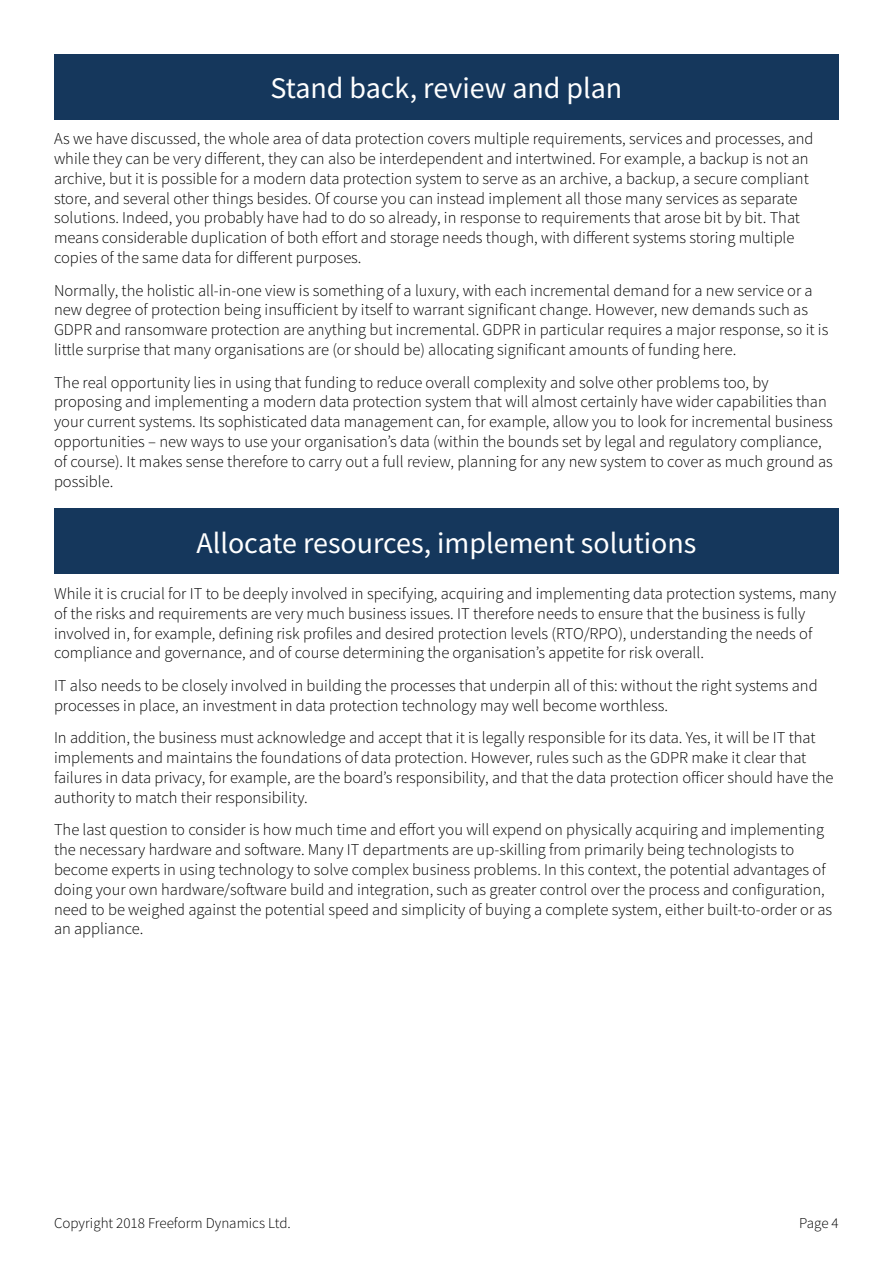
<style>
.page{position:relative;width:893px;height:1263px;background:#fff}
.page>*{position:absolute;margin:0;border:0;box-sizing:border-box;transform-origin:0 0}
.t1{font:30px "Source Sans Pro";color:#fff}
.t2{font:300 16.5px/19.8px "Source Sans Pro";color:#000}
.t3{font:300 15px "Source Sans Pro";color:#000}
</style>
<div class="page">
<div style="left:54px;top:54px;width:785px;height:65px;background:#15375c"></div>
<div style="left:54px;top:509px;width:785px;height:65px;background:#15375c"></div>
<h1 class="t1" style="left:271px;top:69px;width:353px">Stand back, review and plan</h1>
<p class="t2" style="left:54px;top:129px;width:761px">As we have discussed, the whole area of data protection covers multiple requirements, services and processes, and while they can be very different, they can also be interdependent and intertwined. For example, a backup is not an archive, but it is possible for a modern data protection system to serve as an archive, a backup, a secure compliant store, and several other things besides. Of course you can instead implement all those many services as separate solutions. Indeed, you probably have had to do so already, in response to requirements that arose bit by bit. That means considerable duplication of both effort and storage needs though, with different systems storing multiple copies of the same data for different purposes.</p>
<p class="t2" style="left:54px;top:280px;width:776px">Normally, the holistic all-in-one view is something of a luxury, with each incremental demand for a new service or a new degree of protection being insufficient by itself to warrant significant change. However, new demands such as GDPR and ransomware protection are anything but incremental. GDPR in particular requires a major response, so it is little surprise that many organisations are (or should be) allocating significant amounts of funding here.</p>
<p class="t2" style="left:54px;top:372px;width:780px">The real opportunity lies in using that funding to reduce overall complexity and solve other problems too, by proposing and implementing a modern data protection system that will almost certainly have wider capabilities than your current systems. Its sophisticated data management can, for example, allow you to look for incremental business opportunities – new ways to use your organisation’s data (within the bounds set by legal and regulatory compliance, of course). It makes sense therefore to carry out a full review, planning for any new system to cover as much ground as possible.</p>
<h1 class="t1" style="left:196px;top:524px;width:502px">Allocate resources, implement solutions</h1>
<p class="t2" style="left:54px;top:584px;width:784px">While it is crucial for IT to be deeply involved in specifying, acquiring and implementing data protection systems, many of the risks and requirements are very much business issues. IT therefore needs to ensure that the business is fully involved in, for example, defining risk profiles and desired protection levels (RTO/RPO), understanding the needs of compliance and governance, and of course determining the organisation’s appetite for risk overall.</p>
<p class="t2" style="left:54px;top:676px;width:765px">IT also needs to be closely involved in building the processes that underpin all of this: without the right systems and processes in place, an investment in data protection technology may well become worthless.</p>
<p class="t2" style="left:54px;top:728px;width:781px">In addition, the business must acknowledge and accept that it is legally responsible for its data. Yes, it will be IT that implements and maintains the foundations of data protection. However, rules such as the GDPR make it clear that failures in data privacy, for example, are the board’s responsibility, and that the data protection officer should have the authority to match their responsibility.</p>
<p class="t2" style="left:54px;top:820px;width:780px">The last question to consider is how much time and effort you will expend on physically acquiring and implementing the necessary hardware and software. Many IT departments are up-skilling from primarily being technologists to become experts in using technology to solve complex business problems. In this context, the potential advantages of doing your own hardware/software build and integration, such as greater control over the process and configuration, need to be weighed against the potential speed and simplicity of buying a complete system, either built-to-order or as an appliance.</p>
<p class="t3" style="left:54px;top:1213px;width:238px">Copyright 2018 Freeform Dynamics Ltd.</p>
<p class="t3" style="left:799px;top:1213px;width:41px">Page 4</p>
</div>
